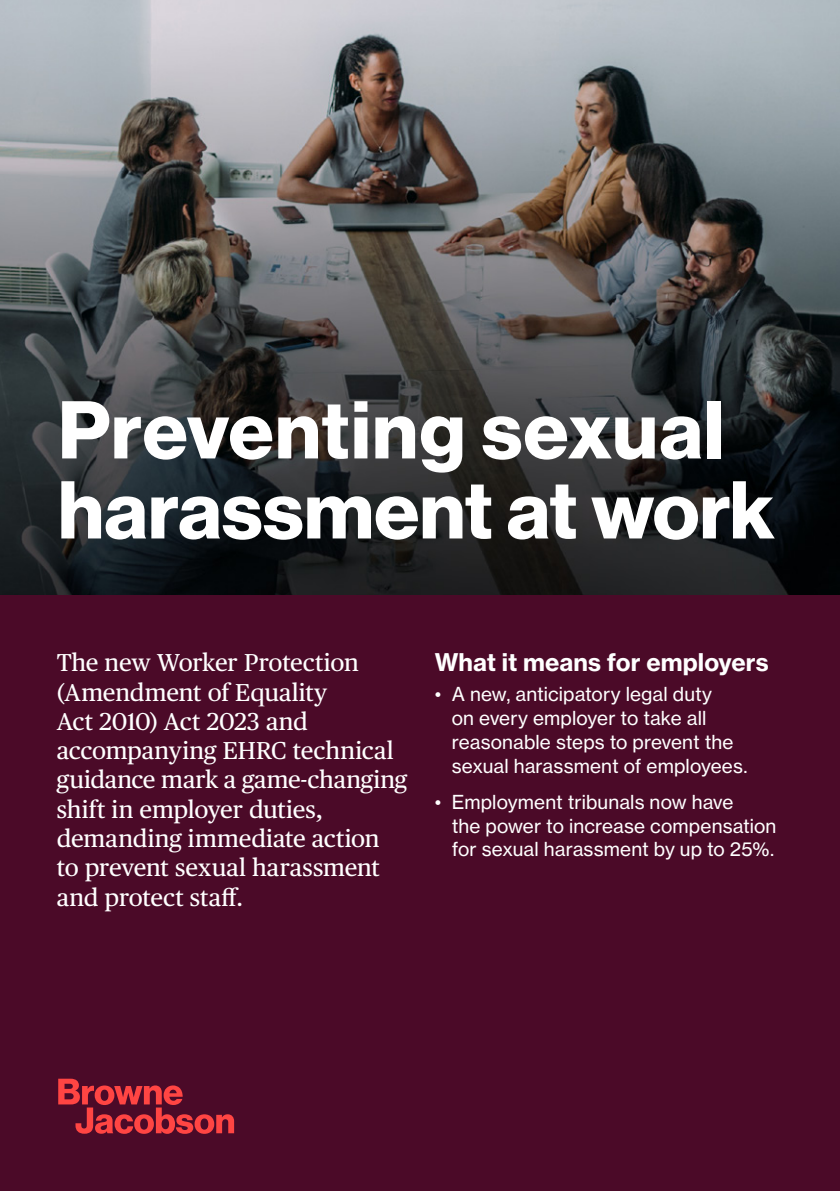
<style>
.page{position:relative;width:840px;height:1191px;background:#fff}
.page>*{position:absolute;margin:0;border:0;box-sizing:border-box;transform-origin:0 0}
.t1{font:80px/80px "N Haas Grotesk DS Pro 75 Bd";letter-spacing:.005em;color:#fff}
.t2{font:24.4px/29.2px "Publico Text";letter-spacing:-.005em;color:#fff}
.t3{font:24px "N Haas Grotesk TX Pro 75 Bd";letter-spacing:.005em;color:#fff}
.t4{font:19px/23.8px "N Haas Grotesk TX Pro 55 Rg";letter-spacing:.005em;color:#fff}
</style>
<div class="page">
<img style="left:0;top:0;width:839px;height:595px">
<div style="left:0;top:595px;width:839px;height:596px;background:#4b0a28"></div>
<svg style="left:58px;top:1078px;width:176px;height:55px"></svg>
<h1 class="t1" style="left:58px;top:391px;width:717px">Preventing sexual harassment at work</h1>
<p class="t2" style="left:57px;top:646px;width:352px">The new Worker Protection (Amendment of Equality<br>Act 2010) Act 2023 and accompanying EHRC technical guidance mark a game-changing shift in employer duties, demanding immediate action to prevent sexual harassment and protect staff.</p>
<p class="t3" style="left:434px;top:647px;width:335px">What it means for employers</p>
<p class="t4" style="left:451px;top:682px;width:297px;text-indent:-17px">• A new, anticipatory legal duty<br>on every employer to take all reasonable steps to prevent the sexual harassment of employees.</p>
<p class="t4" style="left:451px;top:789px;width:326px;text-indent:-17px">• Employment tribunals now have<br>the power to increase compensation for sexual harassment by up to 25%.</p>
</div>
